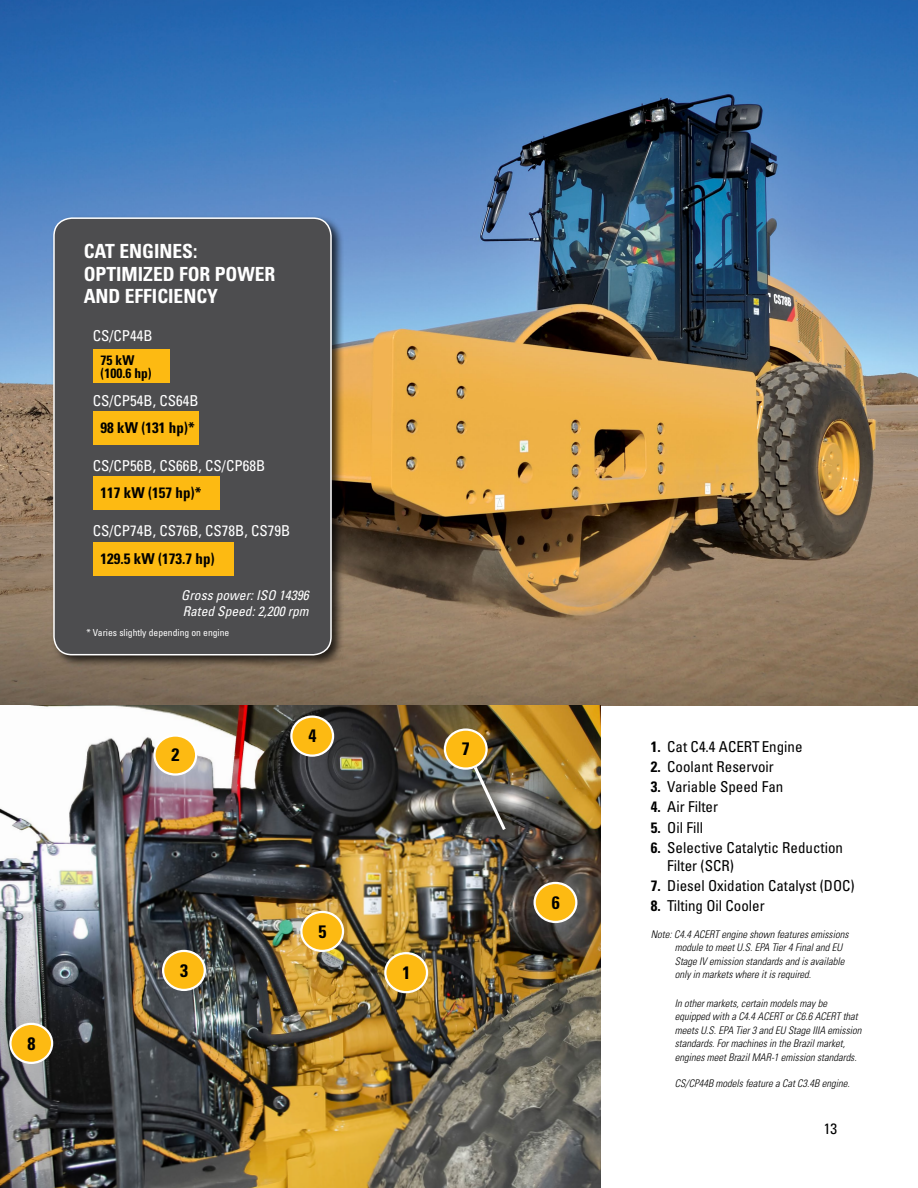
<style>
.page{position:relative;width:918px;height:1188px;background:#fff}
.page>*{position:absolute;margin:0;border:0;box-sizing:border-box;transform-origin:0 0}
.t1{font:700 condensed 19.5px/22.5px "Univers";color:#fff}
.t2{font:700 condensed 18px "Univers";color:#000}
.t3{font:condensed 15px/18px "Univers LT Std";color:#000}
.t4{font:condensed 15px "Univers";color:#fff}
.t5{font:700 condensed 15px "Univers";color:#000}
.t6{font:condensed 15px "Univers";color:#000}
.t7{font:italic condensed 13.5px/15.6px "Univers";color:#fff}
.t8{font:700 condensed 13.5px/13.5px "Univers";color:#000}
.t9{font:italic 300 condensed 10.5px/13.5px "Univers";color:#000}
.t10{font:condensed 9.6px "Univers";color:#fff}
.s1{font-family:"Univers";font-weight:700}
</style>
<div class="page">
<img style="left:0;top:0;width:918px;height:705px">
<img style="left:0;top:705px;width:600px;height:483px">
<div style="left:163px;top:951px;width:42px;height:39px;background:#fdba12;border-radius:50%"></div>
<div style="left:162px;top:950px;width:44px;height:41px;border:2px solid #fff;border-radius:50%"></div>
<div style="left:154px;top:736px;width:42px;height:39px;background:#fdba12;border-radius:50%"></div>
<div style="left:153px;top:734px;width:44px;height:42px;border:2px solid #fff;border-radius:50%"></div>
<div style="left:385px;top:953px;width:42px;height:39px;background:#fdba12;border-radius:50%"></div>
<div style="left:384px;top:952px;width:44px;height:41px;border:2px solid #fff;border-radius:50%"></div>
<div style="left:291px;top:717px;width:42px;height:39px;background:#fdba12;border-radius:50%"></div>
<div style="left:290px;top:716px;width:44px;height:41px;border:2px solid #fff;border-radius:50%"></div>
<div style="left:301px;top:912px;width:42px;height:39px;background:#fdba12;border-radius:50%"></div>
<div style="left:300px;top:911px;width:44px;height:41px;border:2px solid #fff;border-radius:50%"></div>
<div style="left:535px;top:883px;width:41px;height:39px;background:#fdba12;border-radius:50%"></div>
<div style="left:534px;top:882px;width:43px;height:41px;border:2px solid #fff;border-radius:50%"></div>
<div style="left:10px;top:1024px;width:42px;height:39px;background:#fdba12;border-radius:50%"></div>
<div style="left:9px;top:1023px;width:44px;height:41px;border:2px solid #fff;border-radius:50%"></div>
<div style="left:50px;top:214px;width:294px;height:454px;background:#000;opacity:.75"></div>
<div style="left:54px;top:218px;width:277px;height:437px;background:#4d4d4f;border-radius:18px"></div>
<div style="left:53px;top:217px;width:279px;height:439px;border:2px solid #fff;border-radius:18px"></div>
<div style="left:93px;top:411px;width:106px;height:34px;background:#fdba12"></div>
<div style="left:93px;top:476px;width:127px;height:34px;background:#fdba12"></div>
<div style="left:93px;top:543px;width:141px;height:33px;background:#fdba12"></div>
<div style="left:93px;top:349px;width:77px;height:33px;background:#fdba12"></div>
<div style="left:445px;top:730px;width:42px;height:39px;background:#fdba12;border-radius:50%"></div>
<div style="left:444px;top:728px;width:44px;height:42px;border:2px solid #fff;border-radius:50%"></div>
<svg style="left:471px;top:763px;width:37px;height:70px;background:#626058"></svg>
<h1 class="t1" style="left:84px;top:240px;width:193px">CAT ENGINES:<br>OPTIMIZED FOR POWER<br>AND EFFICIENCY</h1>
<h3 class="t4" style="left:93px;top:326px;width:62px">CS/CP44B</h3>
<p class="t8" style="left:101px;top:353px;width:52px">75 kW (100.6 hp)</p>
<h3 class="t4" style="left:93px;top:391px;width:107px">CS/CP54B, CS64B</h3>
<h3 class="t5" style="left:101px;top:418px;width:96px">98 kW (131 hp)*</h3>
<h3 class="t4" style="left:93px;top:456px;width:174px">CS/CP56B, CS66B, CS/CP68B</h3>
<h3 class="t5" style="left:101px;top:483px;width:102px">117 kW (157 hp)*</h3>
<h3 class="t4" style="left:93px;top:521px;width:199px">CS/CP74B, CS76B, CS78B, CS79B</h3>
<h3 class="t5" style="left:101px;top:550px;width:116px">129.5 kW (173.7 hp)</h3>
<p class="t7" style="left:181px;top:587px;width:129px">Gross power: ISO 14396<br>Rated Speed: 2,200 rpm</p>
<p class="t10" style="left:87px;top:626px;width:144px">* Varies slightly depending on engine</p>
<h2 class="t2" style="left:172px;top:744px;width:9px">2</h2>
<h2 class="t2" style="left:308px;top:725px;width:9px">4</h2>
<h2 class="t2" style="left:27px;top:1032px;width:9px">8</h2>
<h2 class="t2" style="left:180px;top:959px;width:9px">3</h2>
<h2 class="t2" style="left:318px;top:920px;width:9px">5</h2>
<h2 class="t2" style="left:462px;top:738px;width:9px">7</h2>
<h2 class="t2" style="left:402px;top:961px;width:9px">1</h2>
<h2 class="t2" style="left:552px;top:891px;width:9px">6</h2>
<h3 class="t3" style="left:651px;top:737px;width:153px"><span class="s1">1.</span> Cat C4.4 ACERT Engine</h3>
<h3 class="t3" style="left:651px;top:758px;width:125px"><span class="s1">2.</span> Coolant Reservoir</h3>
<h3 class="t3" style="left:651px;top:778px;width:134px"><span class="s1">3.</span> Variable Speed Fan</h3>
<h3 class="t3" style="left:651px;top:798px;width:69px"><span class="s1">4.</span> Air Filter</h3>
<h3 class="t3" style="left:651px;top:818px;width:54px"><span class="s1">5.</span> Oil Fill</h3>
<h3 class="t3" style="left:667px;top:838px;width:177px;text-indent:-16px"><span class="s1">6.</span> Selective Catalytic Reduction<br>Filter (SCR)</h3>
<h3 class="t3" style="left:651px;top:876px;width:205px"><span class="s1">7.</span> Diesel Oxidation Catalyst (DOC)</h3>
<h3 class="t3" style="left:651px;top:897px;width:115px"><span class="s1">8.</span> Tilting Oil Cooler</h3>
<p class="t9" style="left:675px;top:927px;width:175px;text-indent:-24px">Note: C4.4 ACERT engine shown features emissions module to meet U.S. EPA Tier 4 Final and EU Stage IV emission standards and is available only in markets where it is required.</p>
<p class="t9" style="left:675px;top:996px;width:188px">In other markets, certain models may be equipped with a C4.4 ACERT or C6.6 ACERT that meets U.S. EPA Tier 3 and EU Stage IIIA emission standards. For machines in the Brazil market, engines meet Brazil MAR-1 emission standards.</p>
<p class="t9" style="left:675px;top:1076px;width:176px">CS/CP44B models feature a Cat C3.4B engine.</p>
<h3 class="t6" style="left:824px;top:1119px;width:15px">13</h3>
</div>
